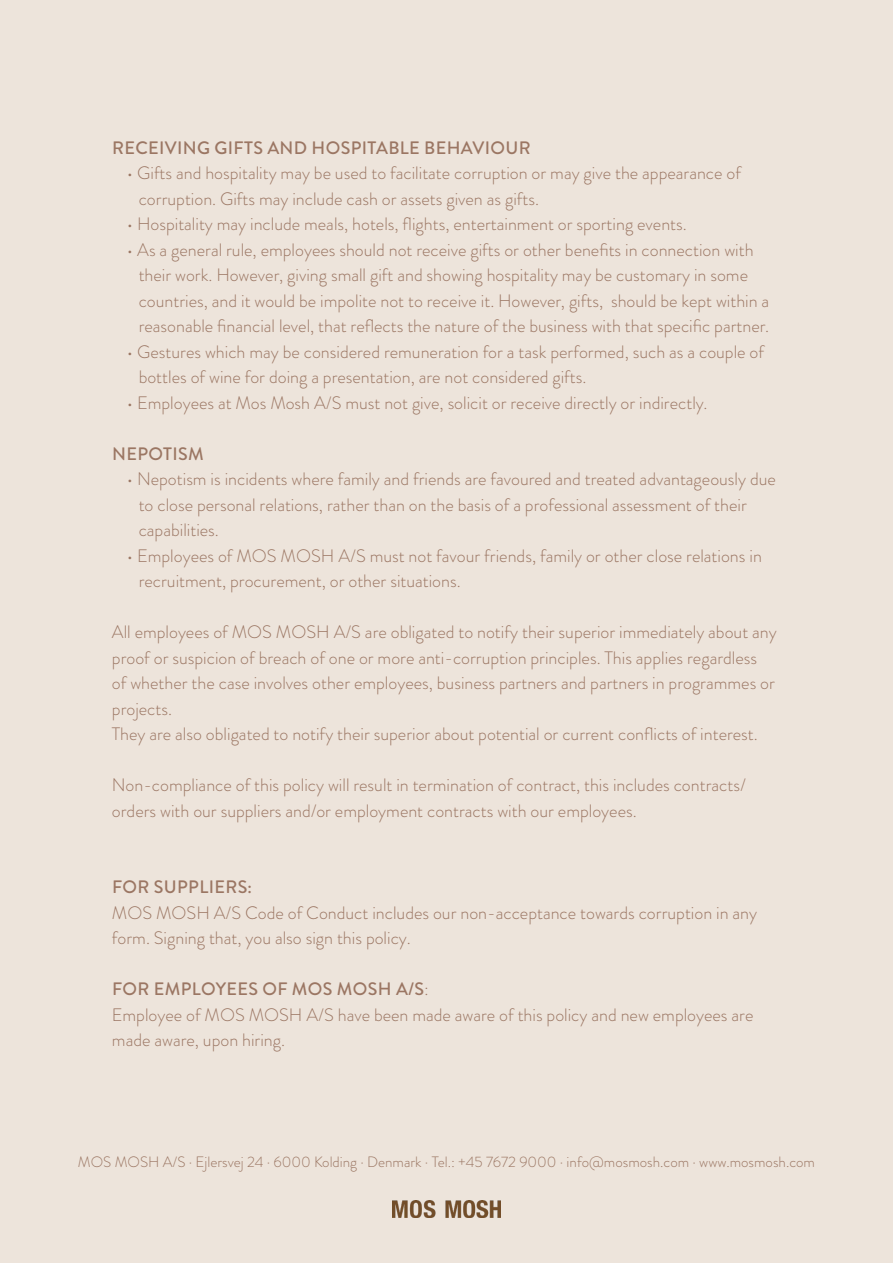
<style>
.page{position:relative;width:893px;height:1263px;background:#ede4db}
.page>*{position:absolute;margin:0;border:0;box-sizing:border-box;transform-origin:0 0}
.t1{font:300 18px/25.5px "Brandon Grotesque";color:#9b7663}
.t2{font:500 18px "Brandon Grotesque";letter-spacing:.02em;color:#9b7663}
.t3{font:300 15px "Brandon Grotesque";color:#9b7663}
.s1{font-weight:300}
</style>
<div class="page">
<img style="left:392px;top:1200px;width:109px;height:18px">
<p class="t2" style="left:112px;top:135px;width:420px">RECEIVING GIFTS AND HOSPITABLE BEHAVIOUR</p>
<p class="t1" style="left:139px;top:160px;width:604px;text-indent:-12px">• Gifts and hospitality may be used to facilitate corruption or may give the appearance of corruption. Gifts may include cash or assets given as gifts.</p>
<p class="t1" style="left:127px;top:211px;width:561px">• Hospitality may include meals, hotels, flights, entertainment or sporting events.</p>
<p class="t1" style="left:139px;top:237px;width:632px;text-indent:-12px">• As a general rule, employees should not receive gifts or other benefits in connection with their work. However, giving small gift and showing hospitality may be customary in some countries, and it would be impolite not to receive it. However, gifts, should be kept within a</p>
<p class="t1" style="left:139px;top:313px;width:632px">reasonable financial level, that reflects the nature of the business with that specific partner.</p>
<p class="t1" style="left:139px;top:339px;width:627px;text-indent:-12px">• Gestures which may be considered remuneration for a task performed, such as a couple of bottles of wine for doing a presentation, are not considered gifts.</p>
<p class="t1" style="left:127px;top:390px;width:582px">• Employees at Mos Mosh A/S must not give, solicit or receive directly or indirectly.</p>
<p class="t2" style="left:112px;top:441px;width:93px">NEPOTISM</p>
<p class="t1" style="left:139px;top:466px;width:639px;text-indent:-12px">• Nepotism is incidents where family and friends are favoured and treated advantageously due to close personal relations, rather than on the basis of a professional assessment of their capabilities.</p>
<p class="t1" style="left:139px;top:543px;width:625px;text-indent:-12px">• Employees of MOS MOSH A/S must not favour friends, family or other close relations in recruitment, procurement, or other situations.</p>
<p class="t1" style="left:112px;top:619px;width:666px">All employees of MOS MOSH A/S are obligated to notify their superior immediately about any proof or suspicion of breach of one or more anti-corruption principles. This applies regardless<br>of whether the case involves other employees, business partners and partners in programmes or projects.</p>
<p class="t1" style="left:112px;top:721px;width:647px">They are also obligated to notify their superior about potential or current conflicts of interest.</p>
<p class="t1" style="left:112px;top:772px;width:635px">Non-compliance of this policy will result in termination of contract, this includes contracts/ orders with our suppliers and/or employment contracts with our employees.</p>
<p class="t2" style="left:112px;top:875px;width:141px">FOR SUPPLIERS:</p>
<p class="t1" style="left:112px;top:900px;width:647px">MOS MOSH A/S Code of Conduct includes our non-acceptance towards corruption in any form. Signing that, you also sign this policy.</p>
<p class="t2" style="left:112px;top:977px;width:318px">FOR EMPLOYEES OF MOS MOSH A/S<span class="s1">:</span></p>
<p class="t1" style="left:112px;top:1002px;width:643px">Employee of MOS MOSH A/S have been made aware of this policy and new employees are made aware, upon hiring.</p>
<p class="t3" style="left:78px;top:1152px;width:739px">MOS MOSH A/S · Ejlersvej 24 · 6000 Kolding · Denmark · Tel.: +45 7672 9000 · info@mosmosh.com · www.mosmosh.com</p>
</div>
